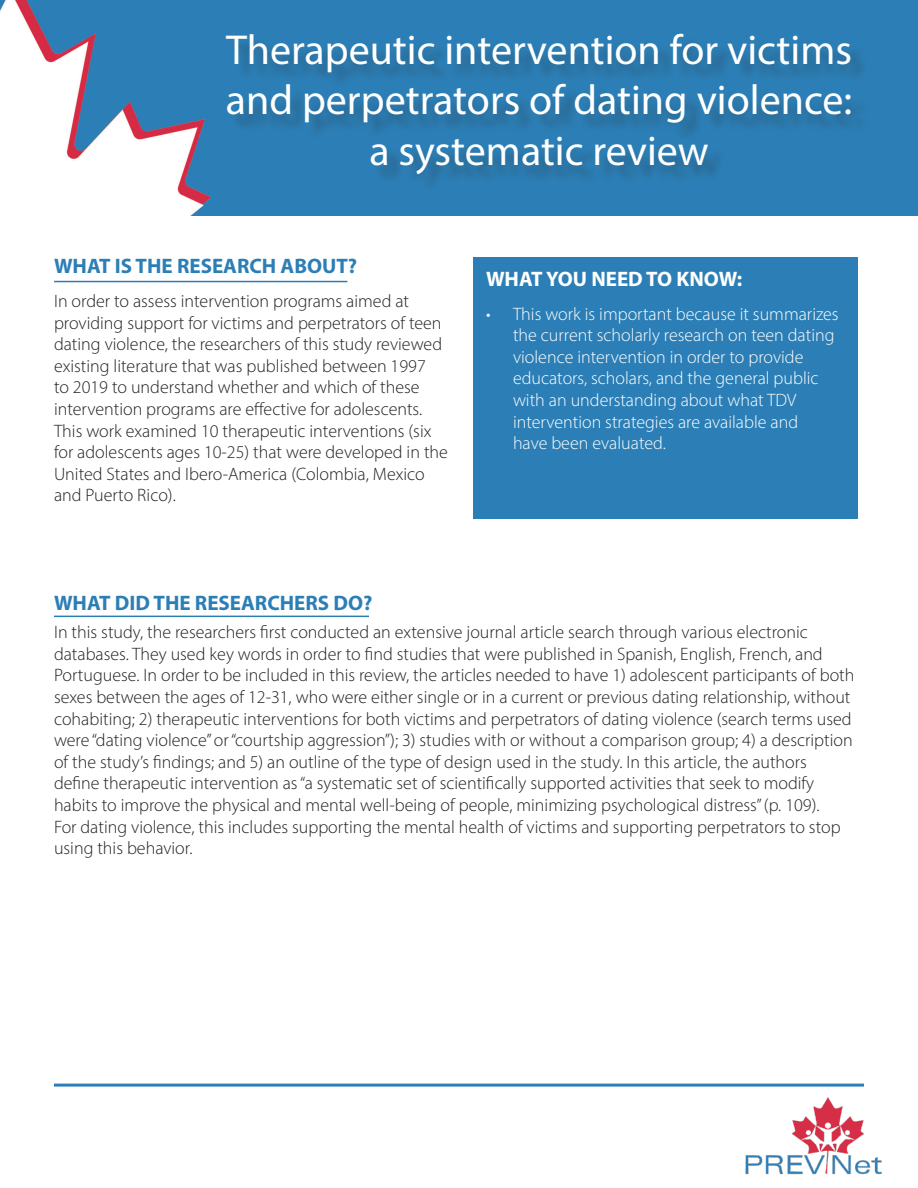
<style>
.page{position:relative;width:918px;height:1188px;background:#fff}
.page>*{position:absolute;margin:0;border:0;box-sizing:border-box;transform-origin:0 0}
.t1{font:42px/50.4px "Myriad Pro";color:#fff;text-align:center}
.t2{font:700 21px "Myriad Pro";color:#2c7fb6}
.t3{font:700 21px "Myriad Pro";color:#fff}
.t4{font:300 18px/21.6px "Myriad Pro";color:#231f20}
.t5{font:300 18px/21.6px "Myriad Pro";color:#fff}
</style>
<div class="page">
<div style="left:473px;top:257px;width:385px;height:261px;background:#2c7fb6"></div>
<img style="left:745px;top:1097px;width:137px;height:78px">
<hr style="left:54px;top:1084px;width:810px;height:3px;background:#2c7fb6">
<img style="left:0;top:0;width:917px;height:216px">
<hr style="left:54px;top:281px;width:293px;height:1px;background:#2c7fb6">
<hr style="left:54px;top:616px;width:315px;height:1px;background:#2c7fb6">
<div style="left:229px;top:36px;width:640px;height:156px;background:#231f20;opacity:.31"></div>
<p class="t1" style="left:226px;top:24px;width:628px">Therapeutic intervention for victims and perpetrators of dating violence: a systematic review</p>
<p class="t2" style="left:54px;top:252px;width:305px">WHAT IS THE RESEARCH ABOUT?</p>
<p class="t4" style="left:54px;top:290px;width:395px">In order to assess intervention programs aimed at providing support for victims and perpetrators of teen dating violence, the researchers of this study reviewed existing literature that was published between 1997<br>to 2019 to understand whether and which of these intervention programs are effective for adolescents.<br>This work examined 10 therapeutic interventions (six for adolescents ages 10-25) that were developed in the United States and Ibero-America (Colombia, Mexico and Puerto Rico).</p>
<p class="t2" style="left:54px;top:589px;width:320px">WHAT DID THE RESEARCHERS DO?</p>
<p class="t3" style="left:486px;top:265px;width:258px">WHAT YOU NEED TO KNOW:</p>
<p class="t5" style="left:513px;top:303px;width:327px;text-indent:-27px">• This work is important because it summarizes the current scholarly research on teen dating violence intervention in order to provide educators, scholars, and the general public with an understanding about what TDV intervention strategies are available and<br>have been evaluated.</p>
<p class="t4" style="left:54px;top:621px;width:802px">In this study, the researchers first conducted an extensive journal article search through various electronic databases. They used key words in order to find studies that were published in Spanish, English, French, and Portuguese. In order to be included in this review, the articles needed to have 1) adolescent participants of both sexes between the ages of 12-31, who were either single or in a current or previous dating relationship, without cohabiting; 2) therapeutic interventions for both victims and perpetrators of dating violence (search terms used were “dating violence” or “courtship aggression”); 3) studies with or without a comparison group; 4) a description of the study’s findings; and 5) an outline of the type of design used in the study. In this article, the authors define therapeutic intervention as “a systematic set of scientifically supported activities that seek to modify habits to improve the physical and mental well-being of people, minimizing psychological distress” (p. 109).<br>For dating violence, this includes supporting the mental health of victims and supporting perpetrators to stop using this behavior.</p>
</div>
